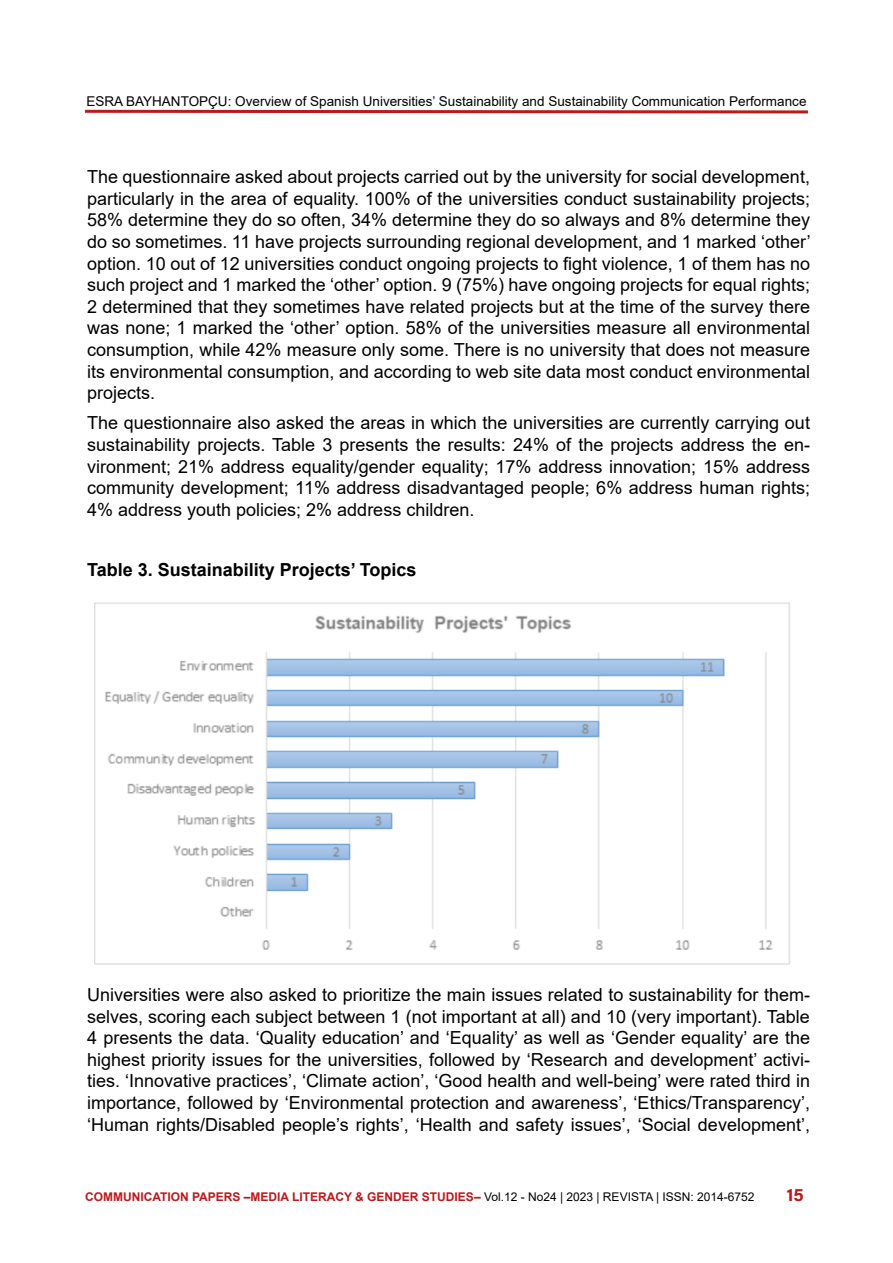
<style>
.page{position:relative;width:893px;height:1263px;background:#fff}
.page>*{position:absolute;margin:0;border:0;box-sizing:border-box;transform-origin:0 0}
.t1{font:18px/21.6px "Arial";color:#000;text-align:justify}
.t2{font:700 18px "Arial";color:#000}
.t3{font:700 18px "Acumin Pro";color:#bd181a}
.t4{font:13.5px "Arial";color:#000}
.t5{font:700 12px "Arial";color:#bd181a}
.s1{font-weight:400;color:#000}
</style>
<div class="page">
<svg style="left:85px;top:109px;width:723px;height:5px"></svg>
<img style="left:94px;top:602px;width:696px;height:363px">
<p class="t4" style="left:86px;top:92px;width:721px">ESRA BAYHANTOPÇU: Overview of Spanish Universities’ Sustainability and Sustainability Communication Performance</p>
<p class="t1" style="left:87px;top:166px;width:725px">The questionnaire asked about projects carried out by the university for social development, particularly in the area of equality. 100% of the universities conduct sustainability projects; 58% determine they do so often, 34% determine they do so always and 8% determine they do so sometimes. 11 have projects surrounding regional development, and 1 marked ‘other’ option. 10 out of 12 universities conduct ongoing projects to fight violence, 1 of them has no such project and 1 marked the ‘other’ option. 9 (75%) have ongoing projects for equal rights; 2 determined that they sometimes have related projects but at the time of the survey there was none; 1 marked the ‘other’ option. 58% of the universities measure all environmental consumption, while 42% measure only some. There is no university that does not measure its environmental consumption, and according to web site data most conduct environmental projects.</p>
<p class="t1" style="left:87px;top:412px;width:724px">The questionnaire also asked the areas in which the universities are currently carrying out sustainability projects. Table 3 presents the results: 24% of the projects address the en&shy;vironment; 21% address equality/gender equality; 17% address innovation; 15% address community development; 11% address disadvantaged people; 6% address human rights; 4% address youth policies; 2% address children.</p>
<p class="t2" style="left:87px;top:557px;width:331px">Table 3. Sustainability Projects’ Topics</p>
<p class="t1" style="left:87px;top:984px;width:724px">Universities were also asked to prioritize the main issues related to sustainability for them&shy;selves, scoring each subject between 1 (not important at all) and 10 (very important). Table 4 presents the data. ‘Quality education’ and ‘Equality’ as well as ‘Gender equality’ are the highest priority issues for the universities, followed by ‘Research and development’ activi&shy;ties. ‘Innovative practices’, ‘Climate action’, ‘Good health and well-being’ were rated third in importance, followed by ‘Environmental protection and awareness’, ‘Ethics/Transparency’, ‘Human rights/Disabled people’s rights’, ‘Health and safety issues’, ‘Social development’,</p>
<p class="t5" style="left:85px;top:1188px;width:671px">COMMUNICATION PAPERS –MEDIA LITERACY &amp; GENDER STUDIES– <span class="s1">Vol.12 - No24 | 2023 | REVISTA | ISSN: 2014-6752</span></p>
<p class="t3" style="left:786px;top:1182px;width:19px">15</p>
</div>
